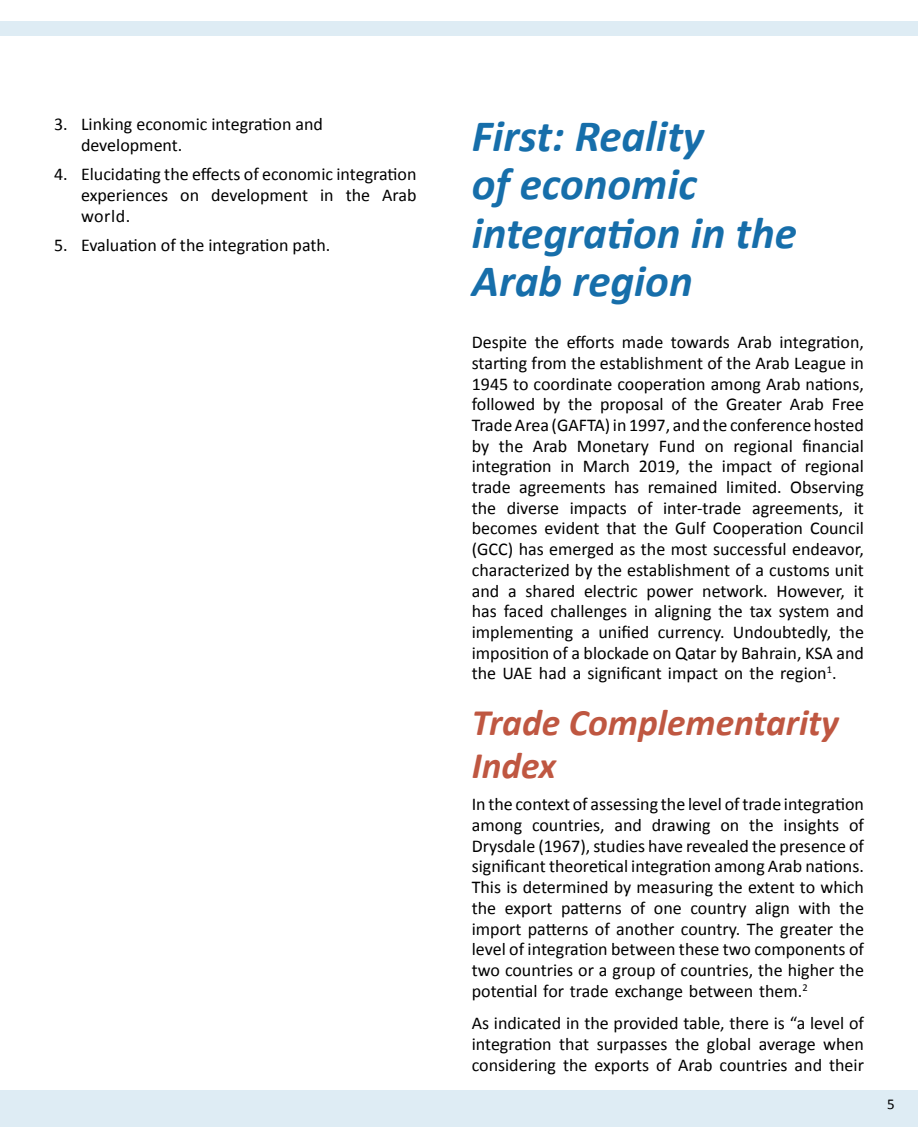
<style>
.page{position:relative;width:918px;height:1127px;background:#fff}
.page>*{position:absolute;margin:0;border:0;box-sizing:border-box;transform-origin:0 0}
.t1{font:italic 700 45px/48.6px "Calibri";color:#166eaa}
.t2{font:italic 700 37.5px/43.2px "Calibri";color:#bf5741}
.t3{font:18px/20.7px "Calibri";color:#000;text-align:justify}
.t4{font:15px "Calibri";color:#000}
</style>
<div class="page">
<div style="left:0;top:1090px;width:918px;height:37px;background:#deecf4"></div>
<div style="left:0;top:21px;width:918px;height:15px;background:#deecf4"></div>
<p class="t3" style="left:81px;top:114px;width:244px;text-indent:-27px">3. Linking economic integration and development.</p>
<p class="t3" style="left:81px;top:164px;width:337px;text-indent:-27px">4. Elucidating the effects of economic integration experiences on development in the Arab world.</p>
<p class="t3" style="left:54px;top:234px;width:278px">5. Evaluation of the integration path.</p>
<h1 class="t1" style="left:472px;top:110px;width:327px">First: Reality<br>of economic integration in the<br>Arab region</h1>
<p class="t3" style="left:472px;top:331px;width:394px">Despite the efforts made towards Arab integration, starting from the establishment of the Arab League in 1945 to coordinate cooperation among Arab nations, followed by the proposal of the Greater Arab Free Trade Area (GAFTA) in 1997, and the conference hosted by the Arab Monetary Fund on regional financial integration in March 2019, the impact of regional trade agreements has remained limited. Observing the diverse impacts of inter-trade agreements, it becomes evident that the Gulf Cooperation Council (GCC) has emerged as the most successful endeavor, characterized by the establishment of a customs unit and a shared electric power network. However, it has faced challenges in aligning the tax system and implementing a unified currency. Undoubtedly, the imposition of a blockade on Qatar by Bahrain, KSA and the UAE had a significant impact on the region<sup>1</sup>.</p>
<h2 class="t2" style="left:472px;top:699px;width:369px">Trade Complementarity<br>Index</h2>
<p class="t3" style="left:472px;top:793px;width:394px">In the context of assessing the level of trade integration among countries, and drawing on the insights of Drysdale (1967), studies have revealed the presence of significant theoretical integration among Arab nations.<br>This is determined by measuring the extent to which the export patterns of one country align with the import patterns of another country. The greater the level of integration between these two components of two countries or a group of countries, the higher the potential for trade exchange between them.<sup>2</sup></p>
<p class="t3" style="left:472px;top:1012px;width:394px">As indicated in the provided table, there is “a level of integration that surpasses the global average when considering the exports of Arab countries and their</p>
<p class="t4" style="left:887px;top:1094px;width:9px">5</p>
</div>
